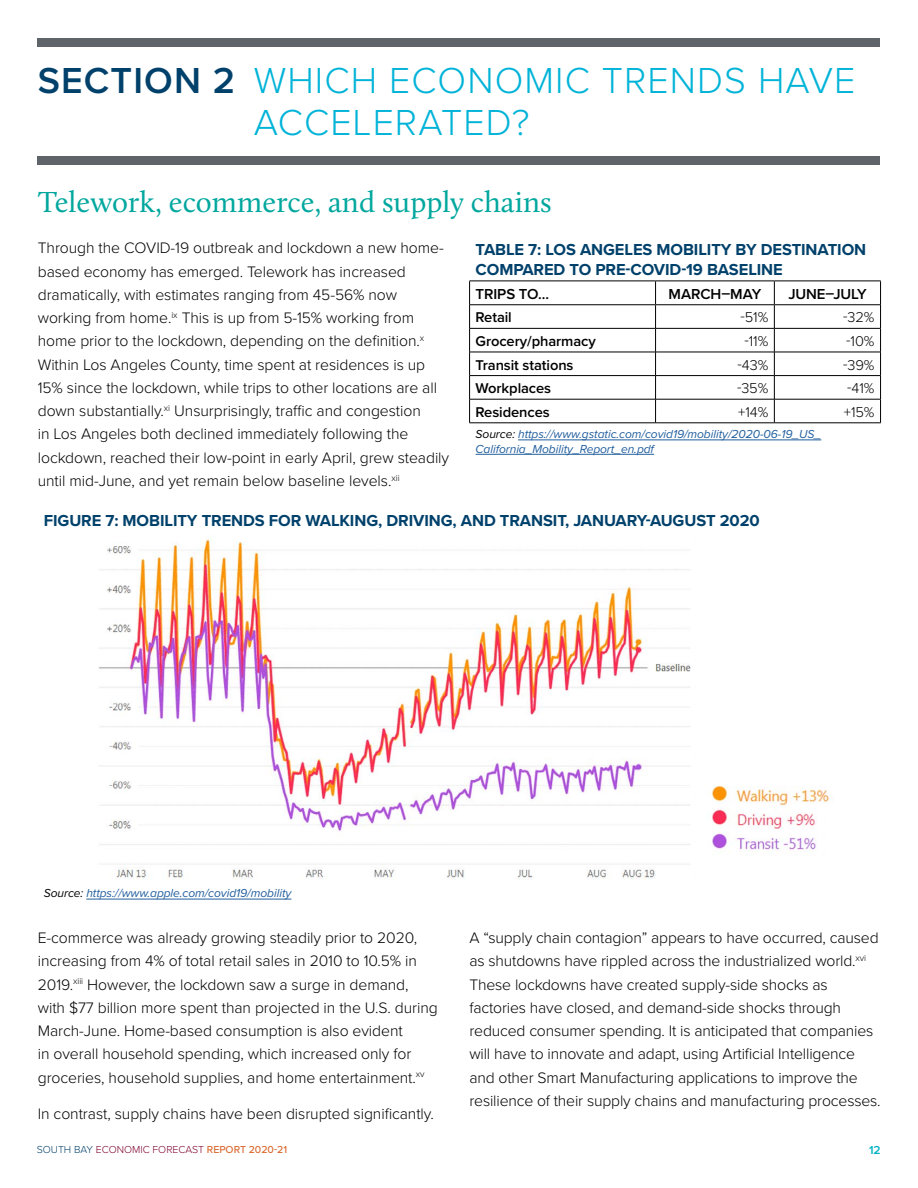
<style>
.page{position:relative;width:918px;height:1188px;background:#fff}
.page>*{position:absolute;margin:0;border:0;box-sizing:border-box;transform-origin:0 0}
.t1{font:300 37.5px/42px "Proxima Nova";letter-spacing:.03em;color:#00b3d8}
.t2{font:30px "Calluna";color:#00a79e}
.t3{font:700 16.5px/19.8px "Proxima Nova";letter-spacing:-.005em;color:#00416b}
.t4{font:300 15.75px/23.2px "Proxima Nova";letter-spacing:-.005em;color:#000}
.t5{font:600 15px "Proxima Nova";letter-spacing:-.005em;color:#000}
.t6{font:600 14.7px "Proxima Nova";letter-spacing:-.005em;color:#000}
.t7{font:300 14.7px "Proxima Nova";letter-spacing:-.005em;color:#000}
.t8{font:italic 12px/14.4px "Proxima Nova";letter-spacing:-.005em;color:#215e9e}
.t9{font:600 12px "Proxima Nova";color:#00b3c5}
.t10{font:300 10.5px "Proxima Nova";color:#7d002e}
.s1{font-weight:600;color:#00416b}
.s2{color:#000}
.s3{color:#00416b}
.s4{font-weight:500;color:#d96931}
</style>
<div class="page">
<div style="left:38px;top:157px;width:842px;height:8px;background:#5f636a"></div>
<div style="left:38px;top:38px;width:842px;height:8px;background:#5f636a"></div>
<svg style="left:655px;top:282px;width:1px;height:141px"></svg>
<hr style="left:469px;top:423px;width:187px;height:1px;background:#000">
<hr style="left:656px;top:423px;width:118px;height:1px;background:#000">
<hr style="left:774px;top:423px;width:107px;height:1px;background:#000">
<hr style="left:470px;top:304px;width:186px;height:1px;background:#000">
<hr style="left:656px;top:304px;width:118px;height:1px;background:#000">
<hr style="left:774px;top:304px;width:106px;height:1px;background:#000">
<hr style="left:469px;top:328px;width:187px;height:1px;background:#000">
<hr style="left:656px;top:328px;width:118px;height:1px;background:#000">
<hr style="left:774px;top:328px;width:107px;height:1px;background:#000">
<hr style="left:469px;top:352px;width:187px;height:1px;background:#000">
<hr style="left:656px;top:352px;width:118px;height:1px;background:#000">
<hr style="left:774px;top:352px;width:107px;height:1px;background:#000">
<hr style="left:469px;top:375px;width:187px;height:1px;background:#000">
<hr style="left:656px;top:375px;width:118px;height:1px;background:#000">
<hr style="left:774px;top:375px;width:107px;height:1px;background:#000">
<hr style="left:469px;top:399px;width:187px;height:1px;background:#000">
<svg style="left:469px;top:282px;width:1px;height:141px"></svg>
<hr style="left:656px;top:399px;width:118px;height:1px;background:#000">
<hr style="left:774px;top:399px;width:107px;height:1px;background:#000">
<hr style="left:469px;top:281px;width:187px;height:1px;background:#000">
<hr style="left:656px;top:281px;width:118px;height:1px;background:#000">
<hr style="left:774px;top:281px;width:107px;height:1px;background:#000">
<svg style="left:774px;top:281px;width:1px;height:142px"></svg>
<svg style="left:880px;top:281px;width:1px;height:142px"></svg>
<hr style="left:518px;top:440px;width:303px;height:1px;background:#215e9e">
<hr style="left:476px;top:454px;width:178px;height:1px;background:#215e9e">
<hr style="left:86px;top:899px;width:205px;height:1px;background:#215e9e">
<img style="left:99px;top:538px;width:592px;height:342px">
<img style="left:712px;top:785px;width:120px;height:69px">
<p class="t1" style="left:254px;top:60px;width:603px;text-indent:-216px"><span class="s1">SECTION 2</span> WHICH ECONOMIC TRENDS HAVE<br>ACCELERATED?</p>
<p class="t2" style="left:38px;top:183px;width:516px">Telework, ecommerce, and supply chains</p>
<p class="t4" style="left:38px;top:237px;width:413px">Through the COVID-19 outbreak and lockdown a new home&shy;based economy has emerged. Telework has increased dramatically, with estimates ranging from 45-56% now working from home.<sup>ix</sup> This is up from 5-15% working from home prior to the lockdown, depending on the defnition.<sup>x </sup>Within Los Angeles County, time spent at residences is up 15% since the lockdown, while trips to other locations are all down substantially.<sup>xi</sup> Unsurprisingly, trafc and congestion<br>in Los Angeles both declined immediately following the lockdown, reached their low-point in early April, grew steadily until mid-June, and yet remain below baseline levels.<sup>xii</sup></p>
<p class="t3" style="left:476px;top:240px;width:392px">TABLE 7: LOS ANGELES MOBILITY BY DESTINATION<br>COMPARED TO PRE-COVID-19 BASELINE</p>
<p class="t5" style="left:476px;top:285px;width:75px">TRIPS TO…</p>
<p class="t5" style="left:669px;top:285px;width:94px">MARCH–MAY</p>
<p class="t5" style="left:788px;top:285px;width:80px">JUNE–JULY</p>
<p class="t6" style="left:476px;top:309px;width:38px">Retail</p>
<p class="t7" style="left:741px;top:309px;width:29px">-51%</p>
<p class="t7" style="left:843px;top:309px;width:33px">-32%</p>
<p class="t6" style="left:476px;top:332px;width:122px">Grocery/pharmacy</p>
<p class="t7" style="left:745px;top:332px;width:25px">-11%</p>
<p class="t7" style="left:846px;top:332px;width:30px">-10%</p>
<p class="t6" style="left:476px;top:356px;width:99px">Transit stations</p>
<p class="t7" style="left:738px;top:356px;width:32px">-43%</p>
<p class="t7" style="left:843px;top:356px;width:33px">-39%</p>
<p class="t6" style="left:476px;top:380px;width:77px">Workplaces</p>
<p class="t7" style="left:737px;top:380px;width:33px">-35%</p>
<p class="t7" style="left:847px;top:380px;width:29px">-41%</p>
<p class="t6" style="left:476px;top:403px;width:76px">Residences</p>
<p class="t7" style="left:738px;top:403px;width:32px">+14%</p>
<p class="t7" style="left:844px;top:403px;width:32px">+15%</p>
<p class="t8" style="left:476px;top:427px;width:347px"><span class="s2">Source:</span> https://www.gstatic.com/covid19/mobility/2020-06-19_US_<br>California_Mobility_Report_en.pdf</p>
<p class="t3" style="left:44px;top:511px;width:717px">FIGURE 7: MOBILITY TRENDS FOR WALKING, DRIVING, AND TRANSIT, JANUARY-AUGUST 2020</p>
<p class="t8" style="left:44px;top:887px;width:249px"><span class="s2">Source:</span> https://www.apple.com/covid19/mobility</p>
<p class="t4" style="left:38px;top:926px;width:402px">E-commerce was already growing steadily prior to 2020, increasing from 4% of total retail sales in 2010 to 10.5% in 2019.<sup>xiii</sup> However, the lockdown saw a surge in demand, with $77 billion more spent than projected in the U.S. during March-June. Home-based consumption is also evident<br>in overall household spending, which increased only for groceries, household supplies, and home entertainment.<sup>xv</sup></p>
<p class="t4" style="left:38px;top:1103px;width:398px">In contrast, supply chains have been disrupted signifcantly.</p>
<p class="t4" style="left:469px;top:926px;width:413px">A “supply chain contagion” appears to have occurred, caused as shutdowns have rippled across the industrialized world.<sup>xvi </sup>These lockdowns have created supply-side shocks as factories have closed, and demand-side shocks through reduced consumer spending. It is anticipated that companies will have to innovate and adapt, using Artifcial Intelligence and other Smart Manufacturing applications to improve the resilience of their supply chains and manufacturing processes.</p>
<p class="t10" style="left:37px;top:1143px;width:252px"><span class="s3">SOUTH BAY</span> ECONOMIC FORECAST <span class="s4">REPORT 2020-21</span></p>
<p class="t9" style="left:869px;top:1143px;width:13px">12</p>
</div>
